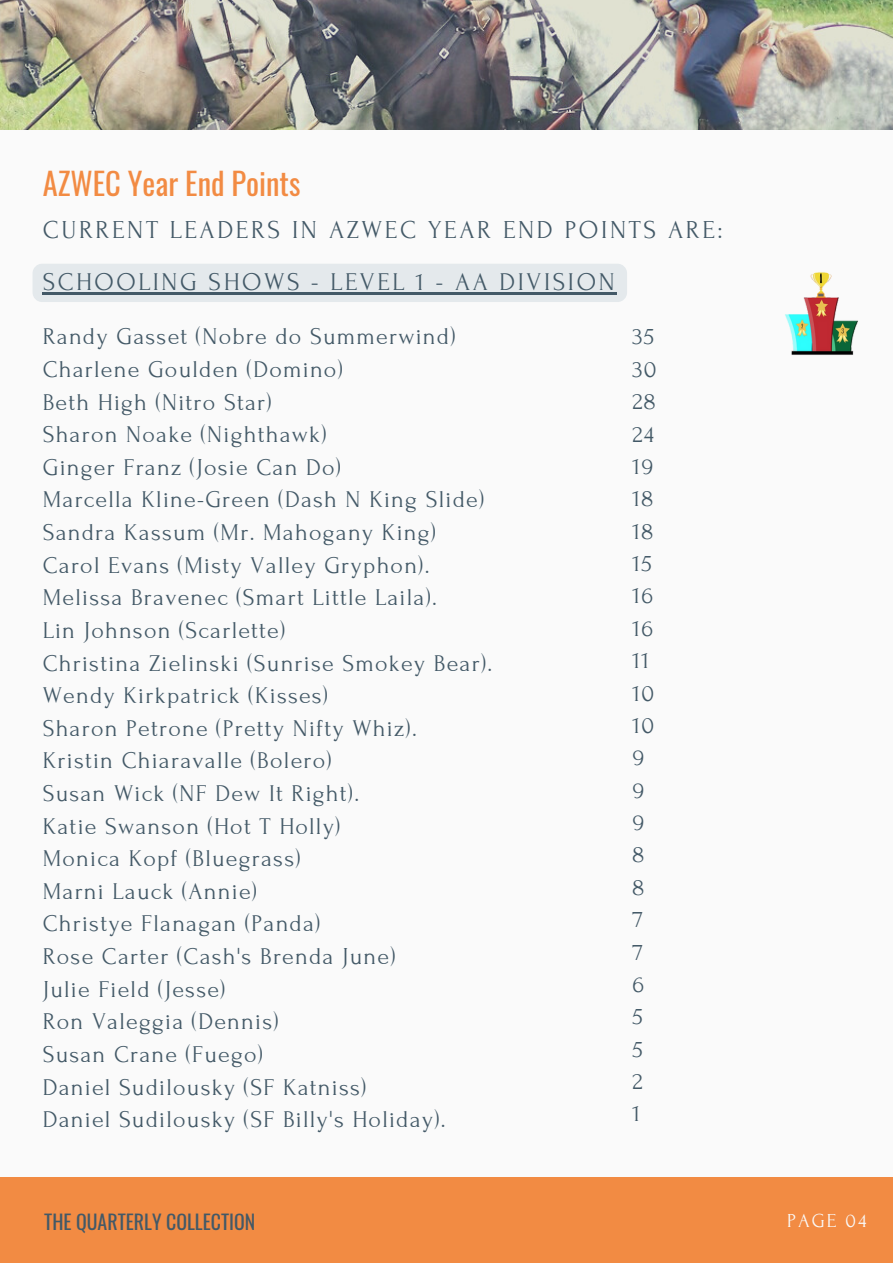
<style>
.page{position:relative;width:893px;height:1264px;background:#fff}
.page>*{position:absolute;margin:0;border:0;box-sizing:border-box;transform-origin:0 0}
.t1{font:30.45px "Oswald";color:#f28b43}
.t2{font:25.8px "Forum";letter-spacing:.1em;color:#435967}
.t3{font:25.5px "Forum";letter-spacing:.1em;color:#435967}
.t4{font:24px "Forum";letter-spacing:.05em;color:#435967}
.t5{font:19.8px "Oswald";color:#435967}
.t6{font:19.8px "Forum";letter-spacing:.1em;color:#fafafa}
</style>
<div class="page">
<div style="left:0;top:0;width:892px;height:1262px;background:#fafafa"></div>
<div style="left:0;top:1176px;width:892px;height:86px;background:#f28b43"></div>
<img style="left:0;top:0;width:892px;height:129px">
<img style="left:785px;top:272px;width:73px;height:83px">
<div style="left:33px;top:264px;width:594px;height:38px;background:#e4e9ec;border-radius:10px"></div>
<hr style="left:43px;top:292px;width:574px;height:3px;background:#435967">
<p class="t1" style="left:43px;top:160px;width:259px">AZWEC Year End Points</p>
<p class="t2" style="left:43px;top:216px;width:681px">CURRENT LEADERS IN AZWEC YEAR END POINTS ARE:</p>
<p class="t3" style="left:43px;top:268px;width:573px">SCHOOLING SHOWS - LEVEL 1 - AA DIVISION</p>
<p class="t4" style="left:43px;top:324px;width:414px">Randy Gasset (Nobre do Summerwind)</p>
<p class="t4" style="left:43px;top:356px;width:302px">Charlene Goulden (Domino)</p>
<p class="t4" style="left:43px;top:389px;width:230px">Beth High (Nitro Star)</p>
<p class="t4" style="left:43px;top:421px;width:285px">Sharon Noake (Nighthawk)</p>
<p class="t4" style="left:43px;top:454px;width:300px">Ginger Franz (Josie Can Do)</p>
<p class="t4" style="left:43px;top:487px;width:443px">Marcella Kline-Green (Dash N King Slide)</p>
<p class="t4" style="left:43px;top:519px;width:395px">Sandra Kassum (Mr. Mahogany King)</p>
<p class="t4" style="left:43px;top:552px;width:388px">Carol Evans (Misty Valley Gryphon).</p>
<p class="t4" style="left:43px;top:584px;width:396px">Melissa Bravenec (Smart Little Laila).</p>
<p class="t4" style="left:43px;top:617px;width:244px">Lin Johnson (Scarlette)</p>
<p class="t4" style="left:43px;top:650px;width:451px">Christina Zielinski (Sunrise Smokey Bear).</p>
<p class="t4" style="left:43px;top:682px;width:287px">Wendy Kirkpatrick (Kisses)</p>
<p class="t4" style="left:43px;top:715px;width:375px">Sharon Petrone (Pretty Nifty Whiz).</p>
<p class="t4" style="left:43px;top:747px;width:290px">Kristin Chiaravalle (Bolero)</p>
<p class="t4" style="left:43px;top:780px;width:318px">Susan Wick (NF Dew It Right).</p>
<p class="t4" style="left:43px;top:813px;width:299px">Katie Swanson (Hot T Holly)</p>
<p class="t4" style="left:43px;top:845px;width:259px">Monica Kopf (Bluegrass)</p>
<p class="t4" style="left:43px;top:878px;width:216px">Marni Lauck (Annie)</p>
<p class="t4" style="left:43px;top:910px;width:279px">Christye Flanagan (Panda)</p>
<p class="t4" style="left:43px;top:943px;width:354px">Rose Carter (Cash's Brenda June)</p>
<p class="t4" style="left:43px;top:976px;width:184px">Julie Field (Jesse)</p>
<p class="t4" style="left:43px;top:1008px;width:237px">Ron Valeggia (Dennis)</p>
<p class="t4" style="left:43px;top:1041px;width:222px">Susan Crane (Fuego)</p>
<p class="t4" style="left:43px;top:1073px;width:325px">Daniel Sudilousky (SF Katniss)</p>
<p class="t4" style="left:43px;top:1106px;width:404px">Daniel Sudilousky (SF Billy's Holiday).</p>
<p class="t4" style="left:632px;top:324px;width:23px">35</p>
<p class="t4" style="left:632px;top:356px;width:26px">30</p>
<p class="t4" style="left:632px;top:388px;width:25px">28</p>
<p class="t4" style="left:632px;top:421px;width:23px">24</p>
<p class="t4" style="left:632px;top:453px;width:22px">19</p>
<p class="t4" style="left:632px;top:486px;width:23px">18</p>
<p class="t4" style="left:632px;top:518px;width:23px">18</p>
<p class="t4" style="left:632px;top:550px;width:21px">15</p>
<p class="t4" style="left:632px;top:583px;width:22px">16</p>
<p class="t4" style="left:632px;top:615px;width:22px">16</p>
<p class="t4" style="left:632px;top:647px;width:18px">11</p>
<p class="t4" style="left:632px;top:680px;width:23px">10</p>
<p class="t4" style="left:632px;top:712px;width:23px">10</p>
<p class="t4" style="left:632px;top:744px;width:13px">9</p>
<p class="t4" style="left:632px;top:777px;width:13px">9</p>
<p class="t4" style="left:632px;top:809px;width:13px">9</p>
<p class="t4" style="left:632px;top:842px;width:14px">8</p>
<p class="t4" style="left:632px;top:874px;width:14px">8</p>
<p class="t4" style="left:632px;top:906px;width:12px">7</p>
<p class="t4" style="left:632px;top:939px;width:12px">7</p>
<p class="t4" style="left:632px;top:971px;width:13px">6</p>
<p class="t4" style="left:632px;top:1003px;width:12px">5</p>
<p class="t4" style="left:632px;top:1036px;width:12px">5</p>
<p class="t4" style="left:632px;top:1068px;width:12px">2</p>
<p class="t4" style="left:632px;top:1100px;width:9px">1</p>
<p class="t5" style="left:44px;top:1205px;width:212px">THE QUARTERLY COLLECTION</p>
<p class="t6" style="left:787px;top:1209px;width:81px">PAGE 04</p>
</div>
